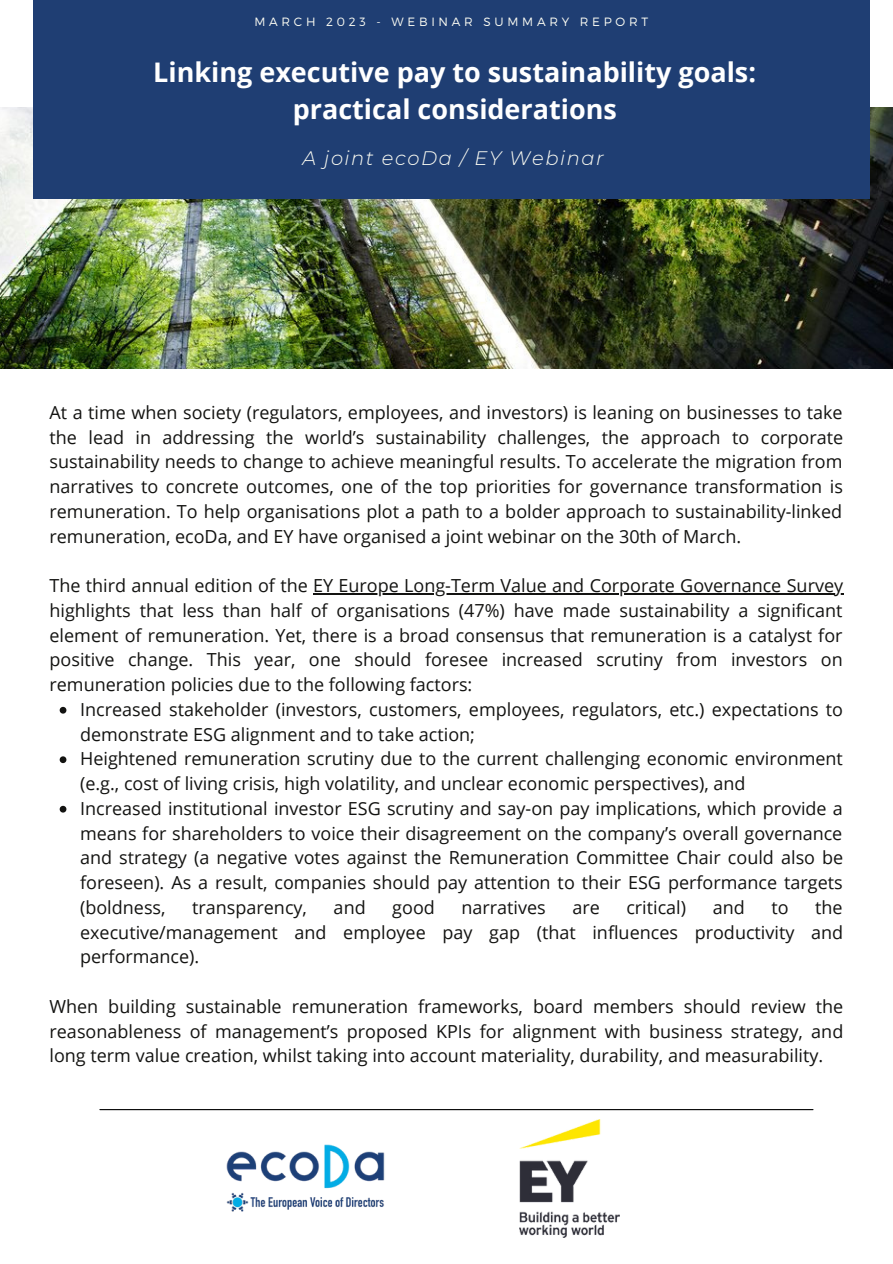
<style>
.page{position:relative;width:893px;height:1264px;background:#fff}
.page>*{position:absolute;margin:0;border:0;box-sizing:border-box;transform-origin:0 0}
.t1{font:700 27px/37px "Open Sans";color:#fff;text-align:center}
.t2{font:italic 300 19.5px "Montserrat";letter-spacing:.08em;color:#fefef4}
.t3{font:18px/24.8px "Open Sans";color:#131311;text-align:justify}
.t4{font:300 12px "Montserrat";letter-spacing:.31em;color:#fefef4}
</style>
<div class="page">
<img style="left:0;top:107px;width:892px;height:261px">
<div style="left:33px;top:0;width:836px;height:198px;background:#1f3e73"></div>
<img style="left:226px;top:1144px;width:159px;height:67px">
<hr style="left:100px;top:1109px;width:713px;height:1px;background:#000">
<svg style="left:60px;top:707px;width:6px;height:6px"></svg>
<svg style="left:60px;top:756px;width:6px;height:7px"></svg>
<svg style="left:60px;top:805px;width:6px;height:7px"></svg>
<hr style="left:313px;top:593px;width:530px;height:1px;background:#131311">
<img style="left:519px;top:1119px;width:100px;height:118px">
<p class="t4" style="left:254px;top:14px;width:395px">MARCH 2023 - WEBINAR SUMMARY REPORT</p>
<h1 class="t1" style="left:153px;top:53px;width:604px">Linking executive pay to sustainability goals: practical considerations</h1>
<p class="t2" style="left:302px;top:146px;width:303px">A joint ecoDa / EY Webinar</p>
<p class="t3" style="left:50px;top:399px;width:795px">At a time when society (regulators, employees, and investors) is leaning on businesses to take the lead in addressing the world’s sustainability challenges, the approach to corporate sustainability needs to change to achieve meaningful results. To accelerate the migration from narratives to concrete outcomes, one of the top priorities for governance transformation is remuneration. To help organisations plot a path to a bolder approach to sustainability-linked remuneration, ecoDa, and EY have organised a joint webinar on the 30th of March.</p>
<p class="t3" style="left:50px;top:573px;width:795px">The third annual edition of the EY Europe Long-Term Value and Corporate Governance Survey highlights that less than half of organisations (47%) have made sustainability a significant element of remuneration. Yet, there is a broad consensus that remuneration is a catalyst for positive change. This year, one should foresee increased scrutiny from investors on remuneration policies due to the following factors:</p>
<p class="t3" style="left:80px;top:696px;width:764px;text-align:left">Increased stakeholder (investors, customers, employees, regulators, etc.) expectations to demonstrate ESG alignment and to take action;<br>Heightened remuneration scrutiny due to the current challenging economic environment (e.g., cost of living crisis, high volatility, and unclear economic perspectives), and<br>Increased institutional investor ESG scrutiny and say-on pay implications, which provide a means for shareholders to voice their disagreement on the company’s overall governance and strategy (a negative votes against the Remuneration Committee Chair could also be foreseen). As a result, companies should pay attention to their ESG performance targets (boldness,</p>
<p class="t3" style="left:80px;top:894px;width:764px;text-indent:735px">the executive/management and employee pay gap (that influences productivity and performance).</p>
<p class="t3" style="left:192px;top:894px;width:116px">transparency,</p>
<p class="t3" style="left:333px;top:894px;width:34px">and</p>
<p class="t3" style="left:392px;top:894px;width:44px">good</p>
<p class="t3" style="left:461px;top:894px;width:86px">narratives</p>
<p class="t3" style="left:572px;top:894px;width:29px">are</p>
<p class="t3" style="left:626px;top:894px;width:61px">critical)</p>
<p class="t3" style="left:712px;top:894px;width:34px">and</p>
<p class="t3" style="left:771px;top:894px;width:19px">to</p>
<p class="t3" style="left:50px;top:993px;width:795px">When building sustainable remuneration frameworks, board members should review the reasonableness of management’s proposed KPIs for alignment with business strategy, and long term value creation, whilst taking into account materiality, durability, and measurability.</p>
</div>
